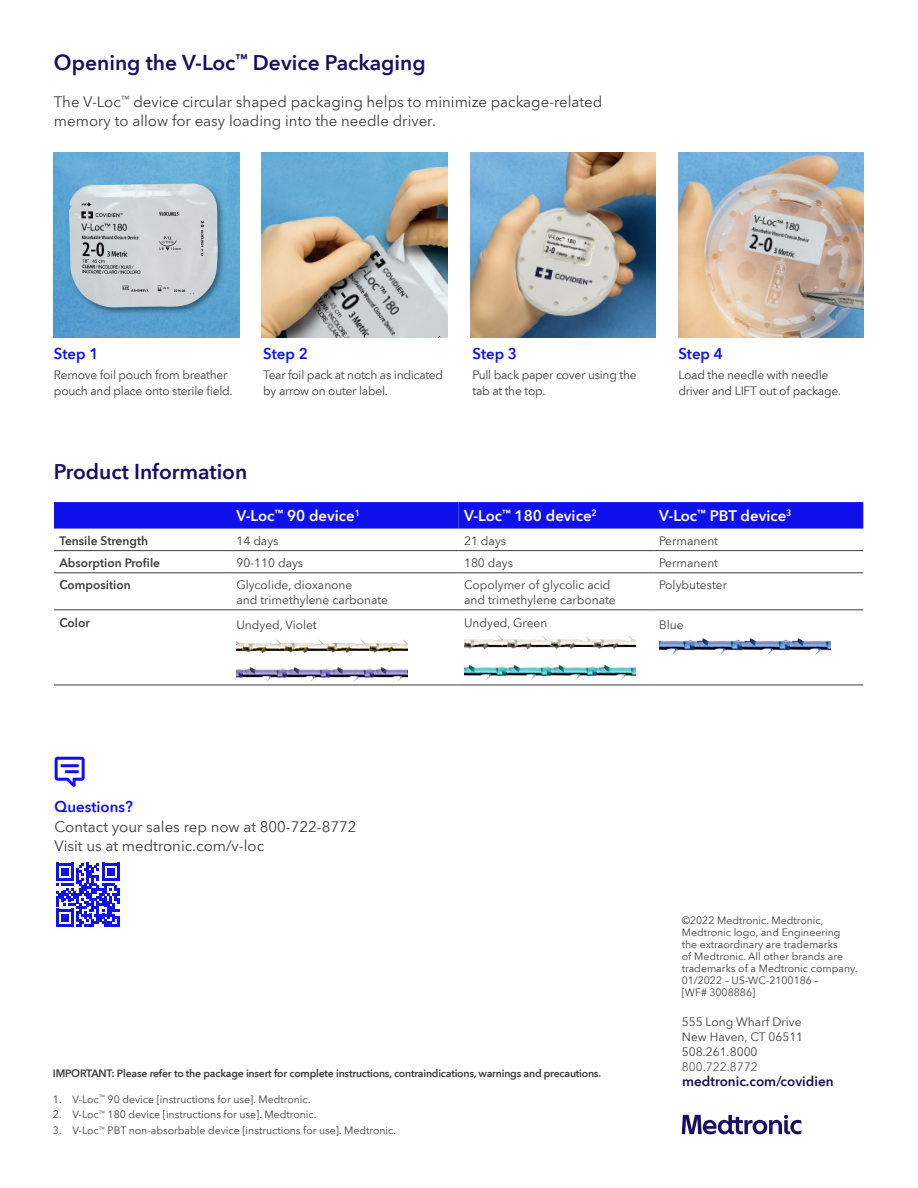
<style>
.page{position:relative;width:918px;height:1188px;background:#fff}
.page>*{position:absolute;margin:0;border:0;box-sizing:border-box;transform-origin:0 0}
.Subhead_3_large{font:600 21px "Avenir Next World";color:#170f5f}
.Body-use_130__leadin{font:15px/19.5px "Avenir Next World";color:#3c3c3c}
.Table_Head_White{font:600 15px "Avenir Next World";color:#fff}
.Subhead_2_medium{font:600 15px "Avenir Next World";color:#1010eb}
.CTA_example{font:600 15px "Avenir Next World";color:#1010eb}
.Legal__MDT_URL{font:600 13.5px "Avenir Next World";color:#140f4b}
.Body-use_130__leadin-2{font:12px/16.5px "Avenir Next World";letter-spacing:-.02em;color:#3c3c3c}
.Table_body{font:12px/15px "Avenir Next World";color:#3c3c3c}
.Table_subhead_gray{font:600 12px "Avenir Next World";color:#3c3c3c}
.Legal__Address{font:12px "Avenir Next World";color:#3c3c3c}
.Legal__Address-2{font:12px "Avenir Next World";color:#57585a}
.Legal__Attribution{font:10.5px/12px "Avenir Next World";color:#3c3c3c}
.Legal__References{font:10.5px "Avenir Next World";color:#3c3c3c}
.Legal__References-2{font:600 10.5px "Avenir Next World";letter-spacing:-.02em;color:#3c3c3c}
</style>
<div class="page">
<img style="left:54px;top:152px;width:186px;height:186px">
<img style="left:262px;top:152px;width:185px;height:186px">
<img style="left:678px;top:152px;width:186px;height:186px">
<img style="left:470px;top:152px;width:186px;height:186px">
<svg style="left:54px;top:502px;width:809px;height:27px;background:#1414eb"></svg>
<hr style="left:54px;top:550px;width:177px;height:1px;background:#3c3c3c">
<hr style="left:231px;top:550px;width:228px;height:1px;background:#3c3c3c">
<hr style="left:459px;top:550px;width:195px;height:1px;background:#3c3c3c">
<hr style="left:654px;top:550px;width:209px;height:1px;background:#3c3c3c">
<hr style="left:54px;top:573px;width:177px;height:1px;background:#3c3c3c">
<hr style="left:54px;top:610px;width:177px;height:1px;background:#3c3c3c">
<hr style="left:54px;top:685px;width:177px;height:1px;background:#3c3c3c">
<hr style="left:231px;top:573px;width:228px;height:1px;background:#3c3c3c">
<hr style="left:231px;top:610px;width:228px;height:1px;background:#3c3c3c">
<hr style="left:231px;top:685px;width:228px;height:1px;background:#3c3c3c">
<hr style="left:459px;top:573px;width:195px;height:1px;background:#3c3c3c">
<hr style="left:459px;top:610px;width:195px;height:1px;background:#3c3c3c">
<hr style="left:459px;top:685px;width:195px;height:1px;background:#3c3c3c">
<hr style="left:654px;top:573px;width:209px;height:1px;background:#3c3c3c">
<hr style="left:654px;top:610px;width:209px;height:1px;background:#3c3c3c">
<hr style="left:654px;top:685px;width:209px;height:1px;background:#3c3c3c">
<img style="left:236px;top:639px;width:171px;height:47px">
<img style="left:464px;top:636px;width:171px;height:50px">
<img style="left:659px;top:638px;width:171px;height:17px">
<svg style="left:55px;top:757px;width:30px;height:30px"></svg>
<svg style="left:56px;top:863px;width:64px;height:64px"></svg>
<svg style="left:682px;top:1115px;width:119px;height:19px"></svg>
<p class="Subhead_3_large" style="left:54px;top:50px;width:373px">Opening the V-Loc<sup>™</sup> Device Packaging</p>
<p class="Body-use_130__leadin" style="left:54px;top:92px;width:550px">The V-Loc<sup>™</sup> device circular shaped packaging helps to minimize package-related memory to allow for easy loading into the needle driver.</p>
<p class="Subhead_2_medium" style="left:54px;top:345px;width:46px">Step 1</p>
<p class="Body-use_130__leadin-2" style="left:54px;top:366px;width:180px">Remove foil pouch from breather pouch and place onto sterile field.</p>
<p class="Subhead_2_medium" style="left:263px;top:345px;width:46px">Step 2</p>
<p class="Body-use_130__leadin-2" style="left:263px;top:366px;width:181px">Tear foil pack at notch as indicated by arrow on outer label.</p>
<p class="Subhead_3_large" style="left:54px;top:460px;width:195px">Product Information</p>
<p class="Subhead_2_medium" style="left:472px;top:345px;width:46px">Step 3</p>
<p class="Body-use_130__leadin-2" style="left:472px;top:366px;width:166px">Pull back paper cover using the tab at the top.</p>
<p class="Subhead_2_medium" style="left:678px;top:345px;width:46px">Step 4</p>
<p class="Body-use_130__leadin-2" style="left:678px;top:366px;width:164px">Load the needle with needle driver and LIFT out of package.</p>
<p class="Table_Head_White" style="left:236px;top:507px;width:125px">V-Loc<sup>™</sup> 90 device<sup>1</sup></p>
<p class="Table_Head_White" style="left:464px;top:507px;width:134px">V-Loc<sup>™</sup> 180 device<sup>2</sup></p>
<p class="Table_Head_White" style="left:659px;top:507px;width:134px">V-Loc<sup>™</sup> PBT device<sup>3</sup></p>
<p class="Table_subhead_gray" style="left:59px;top:534px;width:90px">Tensile Strength</p>
<p class="Table_body" style="left:236px;top:534px;width:44px">14 days</p>
<p class="Table_body" style="left:464px;top:534px;width:44px">21 days</p>
<p class="Table_body" style="left:659px;top:534px;width:60px">Permanent</p>
<p class="Table_subhead_gray" style="left:59px;top:556px;width:102px">Absorption Profile</p>
<p class="Table_body" style="left:236px;top:556px;width:68px">90-110 days</p>
<p class="Table_body" style="left:464px;top:556px;width:51px">180 days</p>
<p class="Table_body" style="left:659px;top:556px;width:60px">Permanent</p>
<p class="Table_subhead_gray" style="left:59px;top:578px;width:73px">Composition</p>
<p class="Table_body" style="left:236px;top:578px;width:153px">Glycolide, dioxanone<br>and trimethylene carbonate</p>
<p class="Table_body" style="left:464px;top:578px;width:153px">Copolymer of glycolic acid and trimethylene carbonate</p>
<p class="Table_body" style="left:659px;top:578px;width:69px">Polybutester</p>
<p class="Table_subhead_gray" style="left:59px;top:615px;width:32px">Color</p>
<p class="Table_body" style="left:236px;top:617px;width:82px">Undyed, Violet</p>
<p class="Table_body" style="left:464px;top:615px;width:85px">Undyed, Green</p>
<p class="Table_body" style="left:659px;top:617px;width:26px">Blue</p>
<p class="CTA_example" style="left:55px;top:798px;width:80px">Questions?</p>
<p class="Body-use_130__leadin" style="left:55px;top:817px;width:303px">Contact your sales rep now at 800-722-8772<br>Visit us at medtronic.com/v-loc</p>
<p class="Legal__References-2" style="left:53px;top:1068px;width:550px">IMPORTANT: Please refer to the package insert for complete instructions, contraindications, warnings and precautions.</p>
<p class="Legal__References" style="left:53px;top:1091px;width:259px">1. V-Loc<sup>™</sup> 90 device [instructions for use]. Medtronic.</p>
<p class="Legal__References" style="left:53px;top:1106px;width:265px">2. V-Loc<sup>™</sup> 180 device [instructions for use]. Medtronic.</p>
<p class="Legal__References" style="left:53px;top:1122px;width:345px">3. V-Loc<sup>™</sup> PBT non-absorbable device [instructions for use]. Medtronic.</p>
<p class="Legal__Attribution" style="left:682px;top:915px;width:177px">©2022 Medtronic. Medtronic,<br>Medtronic logo, and Engineering the extraordinary are trademarks<br>of Medtronic. All other brands are trademarks of a Medtronic company.<br>01/2022 – US-WC-2100186 –<br>[WF# 3008886]</p>
<p class="Legal__Address" style="left:682px;top:1012px;width:121px">555 Long Wharf Drive</p>
<p class="Legal__Address" style="left:682px;top:1027px;width:123px">New Haven, CT 06511</p>
<p class="Legal__Address" style="left:682px;top:1042px;width:77px">508.261.8000</p>
<p class="Legal__Address-2" style="left:682px;top:1057px;width:77px">800.722.8772</p>
<p class="Legal__MDT_URL" style="left:682px;top:1073px;width:153px">medtronic.com/covidien</p>
</div>
